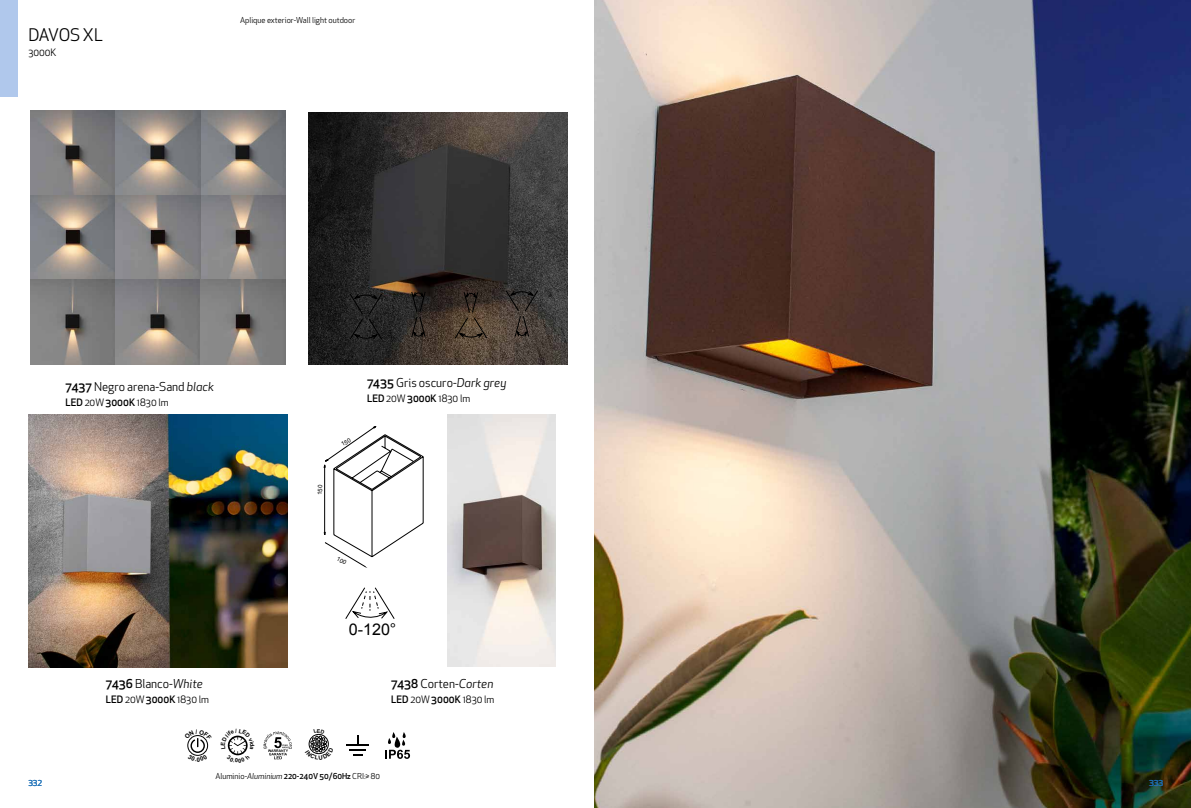
<style>
.page{position:relative;width:1191px;height:808px;background:#fff}
.page>*{position:absolute;margin:0;border:0;box-sizing:border-box;transform-origin:0 0}
.t1{font:17px "Apex New";letter-spacing:-.02em;color:#000}
.t2{font:16.1px "Arial";color:#000}
.t3{font:12px "Apex New";color:#000}
.t4{font:10px "Apex New";color:#000}
.t5{font:8px "Apex New";color:#000}
.t6{font:8px "Apex New";color:#1d71b8}
.s1{font-weight:500}
.s2{font-style:italic}
</style>
<div class="page">
<img style="left:594px;top:0;width:597px;height:808px">
<img style="left:30px;top:110px;width:255px;height:255px">
<img style="left:28px;top:415px;width:259px;height:252px">
<img style="left:448px;top:414px;width:107px;height:253px">
<img style="left:308px;top:112px;width:259px;height:253px">
<svg style="left:349px;top:287px;width:189px;height:56px;background:#3b332c"></svg>
<svg style="left:345px;top:587px;width:50px;height:32px"></svg>
<svg style="left:263px;top:732px;width:29px;height:27px"></svg>
<hr style="left:346px;top:744px;width:23px;height:2px;background:#000">
<svg style="left:350px;top:735px;width:16px;height:20px"></svg>
<svg style="left:385px;top:732px;width:25px;height:27px"></svg>
<div style="left:0;top:0;width:17px;height:96px;background:#b0c8ec"></div>
<svg style="left:323px;top:426px;width:100px;height:142px"></svg>
<svg style="left:187px;top:735px;width:22px;height:21px"></svg>
<svg style="left:227px;top:735px;width:21px;height:21px"></svg>
<svg style="left:308px;top:733px;width:21px;height:22px"></svg>
<h1 class="t1" style="left:28px;top:24px;width:76px">DAVOS XL</h1>
<p class="t4" style="left:28px;top:46px;width:30px">3000K</p>
<p class="t5" style="left:240px;top:15px;width:117px">Aplique exterior-Wall light outdoor</p>
<p class="t3" style="left:66px;top:379px;width:150px"><span class="s1">7437</span> Negro arena-Sand <span class="s2">black</span></p>
<p class="t4" style="left:66px;top:396px;width:105px"><span class="s1">LED</span> 20W <span class="s1">3000K</span> 1830 lm</p>
<p class="t3" style="left:106px;top:676px;width:98px"><span class="s1">7436</span> Blanco-<span class="s2">White</span></p>
<p class="t4" style="left:106px;top:693px;width:105px"><span class="s1">LED</span> 20W <span class="s1">3000K</span> 1830 lm</p>
<p class="t3" style="left:367px;top:375px;width:141px"><span class="s1">7435</span> Gris oscuro-<span class="s2">Dark grey</span></p>
<p class="t4" style="left:367px;top:392px;width:105px"><span class="s1">LED</span> 20W <span class="s1">3000K</span> 1830 lm</p>
<h2 class="t2" style="left:349px;top:619px;width:49px">0-120°</h2>
<p class="t3" style="left:391px;top:676px;width:104px"><span class="s1">7438</span> Corten-<span class="s2">Corten</span></p>
<p class="t4" style="left:391px;top:693px;width:105px"><span class="s1">LED</span> 20W <span class="s1">3000K</span> 1830 lm</p>
<p class="t6" style="left:28px;top:778px;width:15px">332</p>
<p class="t5" style="left:215px;top:771px;width:166px">Aluminio-<span class="s2">Aluminium</span> <span class="s1">220-240V 50/60Hz</span> CRI:≥ 80</p>
<p class="t6" style="left:1149px;top:778px;width:15px">333</p>
</div>
